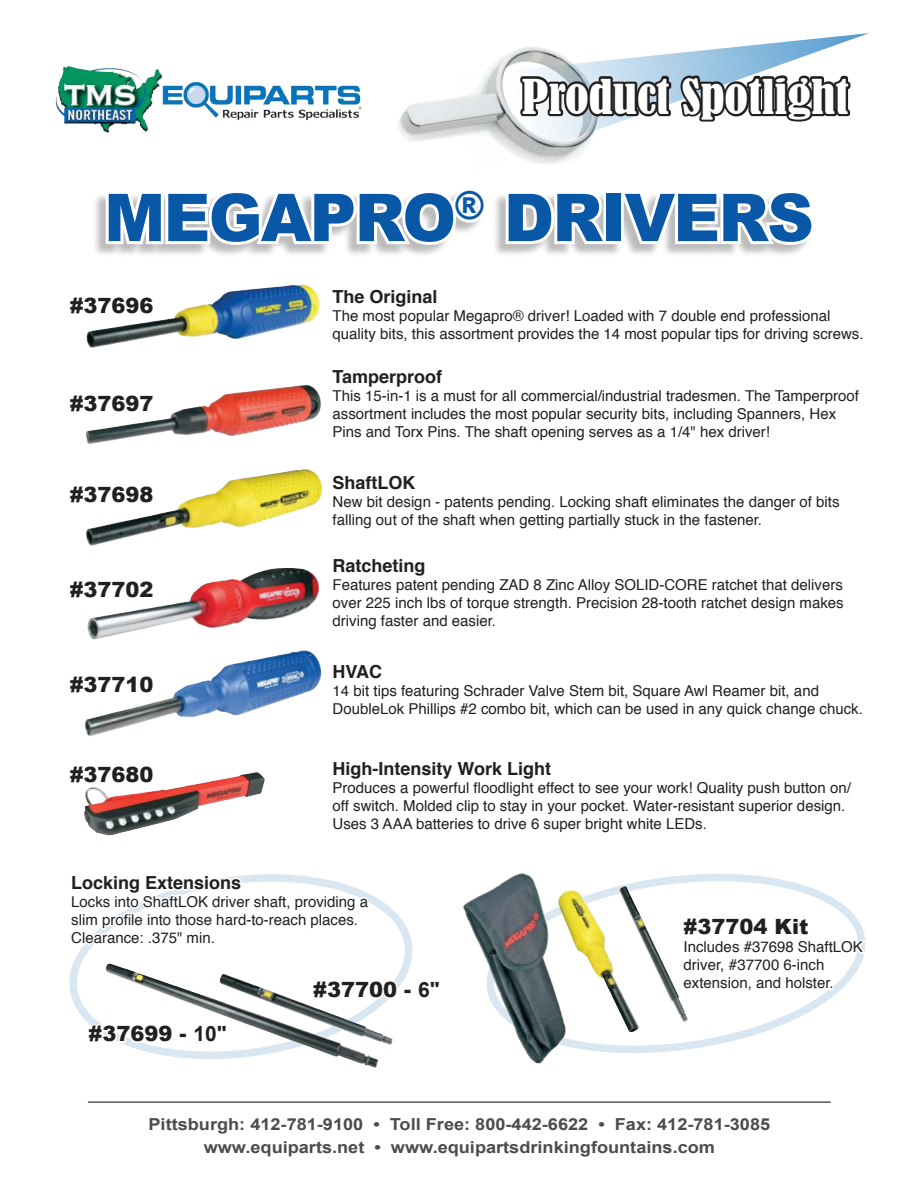
<style>
.page{position:relative;width:918px;height:1188px;background:#fff}
.page>*{position:absolute;margin:0;border:0;box-sizing:border-box;transform-origin:0 0}
.t1{font:900 66px "Arial";letter-spacing:-.025em;color:#0957a7}
.t2{font:condensed 45px "Bernard";color:#fff;scale:1.1 1}
.t3{font:900 21px "Arial";color:#221f1f}
.t4{font:700 18px "Helvetica";color:#221f1f}
.t5{font:700 16.5px/22.5px "Arial";color:#4c4c4e;text-align:center;scale:1.1 1}
.t6{font:15px/18px "Helvetica";color:#221f1f}
.s1{font-weight:700}
</style>
<div class="page">
<svg style="left:597px;top:874px;width:256px;height:179px"></svg>
<svg style="left:69px;top:895px;width:344px;height:166px"></svg>
<img style="left:378px;top:974px;width:15px;height:71px">
<img style="left:106px;top:963px;width:272px;height:105px">
<img style="left:84px;top:772px;width:181px;height:63px">
<img style="left:87px;top:285px;width:233px;height:63px">
<img style="left:86px;top:385px;width:221px;height:59px">
<svg style="left:86px;top:1022px;width:89px;height:24px"></svg>
<svg style="left:192px;top:1023px;width:37px;height:22px"></svg>
<svg style="left:311px;top:978px;width:89px;height:23px"></svg>
<div style="left:92px;top:190px;width:721px;height:68px;background:#221f1f;opacity:.3"></div>
<svg style="left:103px;top:190px;width:388px;height:59px"></svg>
<svg style="left:503px;top:190px;width:310px;height:59px"></svg>
<img style="left:86px;top:469px;width:218px;height:77px">
<img style="left:87px;top:568px;width:232px;height:72px">
<svg style="left:69px;top:874px;width:302px;height:79px"></svg>
<img style="left:85px;top:650px;width:237px;height:87px">
<img style="left:463px;top:873px;width:134px;height:191px">
<img style="left:619px;top:886px;width:69px;height:137px">
<img style="left:558px;top:890px;width:81px;height:142px">
<svg style="left:680px;top:914px;width:186px;height:84px"></svg>
<img style="left:55px;top:65px;width:307px;height:68px">
<img style="left:376px;top:99px;width:255px;height:143px">
<svg style="left:453px;top:33px;width:416px;height:140px"></svg>
<svg style="left:516px;top:72px;width:338px;height:53px"></svg>
<hr style="left:88px;top:1102px;width:743px;height:1px;background:#221f1f">
<h2 class="t2" style="left:522px;top:78px;width:299px">Product Spotlight</h2>
<h1 class="t1" style="left:104px;top:180px;width:711px">MEGAPRO<sup>®</sup> DRIVERS</h1>
<h3 class="t3" style="left:70px;top:294px;width:85px">#37696</h3>
<h3 class="t3" style="left:70px;top:392px;width:85px">#37697</h3>
<h3 class="t3" style="left:70px;top:483px;width:85px">#37698</h3>
<h3 class="t3" style="left:70px;top:578px;width:85px">#37702</h3>
<h3 class="t3" style="left:70px;top:673px;width:85px">#37710</h3>
<h3 class="t3" style="left:70px;top:762px;width:85px">#37680</h3>
<p class="t4" style="left:333px;top:290px;width:107px">The Original</p>
<p class="t6" style="left:333px;top:308px;width:533px">The most popular Megapro® driver! Loaded with 7 double end professional quality bits, this assortment provides the 14 most popular tips for driving screws.</p>
<p class="t4" style="left:333px;top:370px;width:111px">Tamperproof</p>
<p class="t6" style="left:333px;top:388px;width:528px">This 15-in-1 is a must for all commercial/industrial tradesmen. The Tamperproof assortment includes the most popular security bits, including Spanners, Hex<br>Pins and Torx Pins. The shaft opening serves as a 1/4" hex driver!</p>
<p class="t4" style="left:333px;top:475px;width:84px">ShaftLOK</p>
<p class="t6" style="left:333px;top:494px;width:508px">New bit design - patents pending. Locking shaft eliminates the danger of bits falling out of the shaft when getting partially stuck in the fastener.</p>
<p class="t4" style="left:333px;top:559px;width:95px">Ratcheting</p>
<p class="t6" style="left:333px;top:577px;width:513px;text-align:justify">Features patent pending ZAD 8 Zinc Alloy SOLID-CORE ratchet that delivers over 225 inch lbs of torque strength. Precision 28-tooth ratchet design makes driving faster and easier.</p>
<p class="t4" style="left:333px;top:664px;width:51px">HVAC</p>
<p class="t6" style="left:333px;top:683px;width:532px">14 bit tips featuring Schrader Valve Stem bit, Square Awl Reamer bit, and<br>DoubleLok Phillips #2 combo bit, which can be used in any quick change chuck.</p>
<p class="t4" style="left:333px;top:762px;width:220px">High-Intensity Work Light</p>
<p class="t6" style="left:333px;top:780px;width:520px">Produces a powerful floodlight effect to see your work! Quality push button on/ off switch. Molded clip to stay in your pocket. Water-resistant superior design.<br>Uses 3 AAA batteries to drive 6 super bright white LEDs.</p>
<p class="t4" style="left:71px;top:876px;width:172px">Locking Extensions</p>
<p class="t6" style="left:71px;top:894px;width:298px">Locks into ShaftLOK driver shaft, providing a slim profile into those hard-to-reach places.<br>Clearance: .375" min.</p>
<h3 class="t3" style="left:89px;top:1022px;width:140px">#37699 - <span class="s1">10"</span></h3>
<h3 class="t3" style="left:313px;top:978px;width:128px">#37700 - <span class="s1">6"</span></h3>
<h3 class="t3" style="left:684px;top:915px;width:126px">#37704 Kit</h3>
<p class="t6" style="left:684px;top:939px;width:181px">Includes #37698 ShaftLOK driver, # 37700 6-inch extension, and holster.</p>
<p class="t5" style="left:149px;top:1114px;width:567px">Pittsburgh: 412-781-9100 • Toll Free: 800-442-6622 • Fax: 412-781-3085 www.equiparts.net • www.equipartsdrinkingfountains.com</p>
</div>
